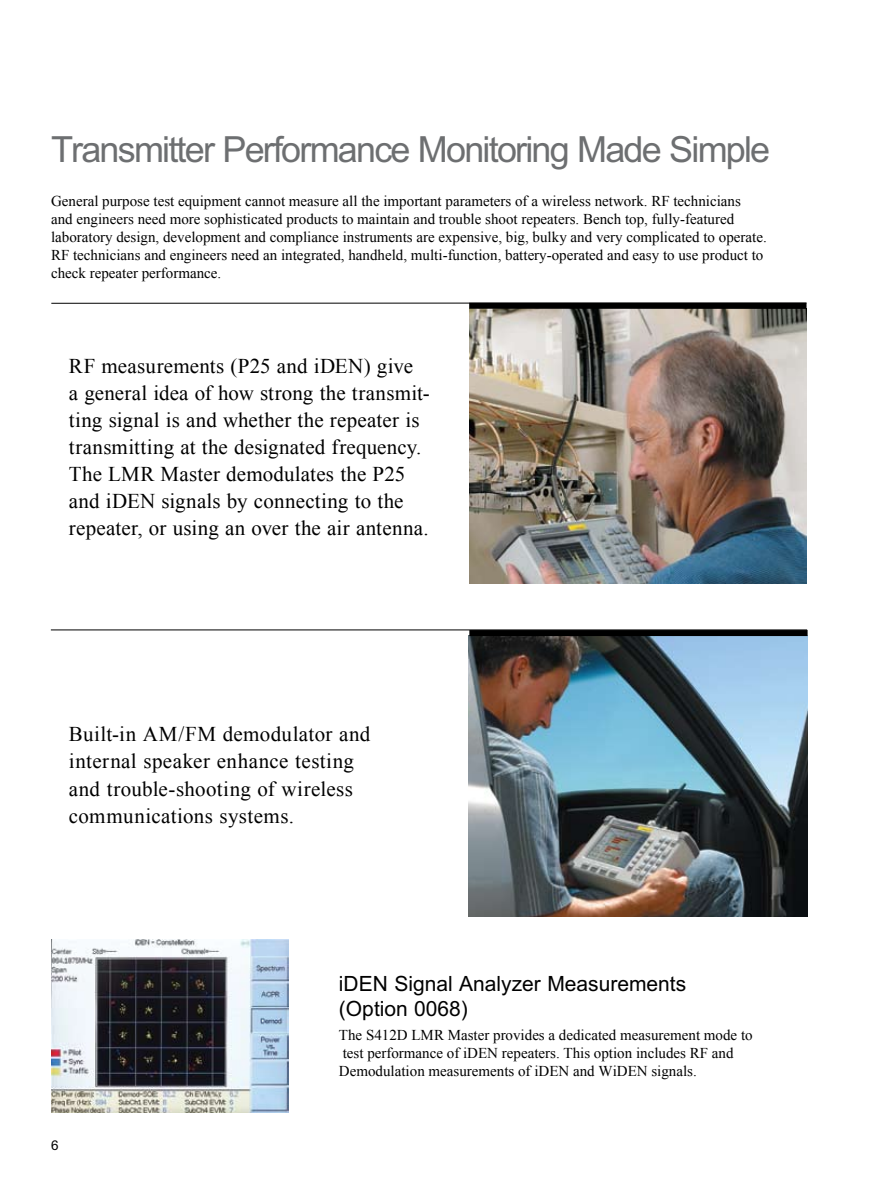
<style>
.page{position:relative;width:893px;height:1191px;background:#fff}
.page>*{position:absolute;margin:0;border:0;box-sizing:border-box;transform-origin:0 0}
.t1{font:36px "Arial";letter-spacing:-.05em;color:#6d6f71}
.t2{font:21px/27px "Times New Roman";letter-spacing:.015em;color:#000}
.t3{font:21px/25.2px "Arial";color:#000}
.t4{font:15px/18px "Times New Roman";color:#000}
.t5{font:13.5px "Arial";color:#000}
</style>
<div class="page">
<img style="left:469px;top:309px;width:337px;height:275px">
<hr style="left:51px;top:302px;width:755px;height:2px;background:#000">
<div style="left:469px;top:303px;width:337px;height:6px;background:#000"></div>
<img style="left:469px;top:636px;width:338px;height:280px">
<hr style="left:51px;top:629px;width:756px;height:1px;background:#000">
<div style="left:469px;top:630px;width:339px;height:6px;background:#000"></div>
<img style="left:51px;top:939px;width:238px;height:173px">
<h1 class="t1" style="left:51px;top:129px;width:721px">Transmitter Performance Monitoring Made Simple</h1>
<p class="t4" style="left:51px;top:191px;width:717px">General purpose test equipment cannot measure all the important parameters of a wireless network. RF technicians<br>and engineers need more sophisticated products to maintain and trouble shoot repeaters. Bench top, fully-featured laboratory design, development and compliance instruments are expensive, big, bulky and very complicated to operate.<br>RF technicians and engineers need an integrated, handheld, multi-function, battery-operated and easy to use product to check repeater performance.</p>
<p class="t2" style="left:69px;top:352px;width:362px">RF measurements (P25 and iDEN) give<br>a general idea of how strong the transmit&shy;ting signal is and whether the repeater is transmitting at the designated frequency.<br>The LMR Master demodulates the P25 and iDEN signals by connecting to the repeater, or using an over the air antenna.</p>
<h2 class="t2" style="left:69px;top:720px;width:303px">Built-in AM/FM demodulator and internal speaker enhance testing and trouble-shooting of wireless communications systems.</h2>
<p class="t5" style="left:51px;top:1137px;width:9px">6</p>
<h2 class="t3" style="left:339px;top:971px;width:349px">iDEN Signal Analyzer Measurements (Option 0068)</h2>
<p class="t4" style="left:339px;top:1025px;width:415px">The S412D LMR Master provides a dedicated measurement mode to test performance of iDEN repeaters. This option includes RF and<br>Demodulation measurements of iDEN and WiDEN signals.</p>
</div>
